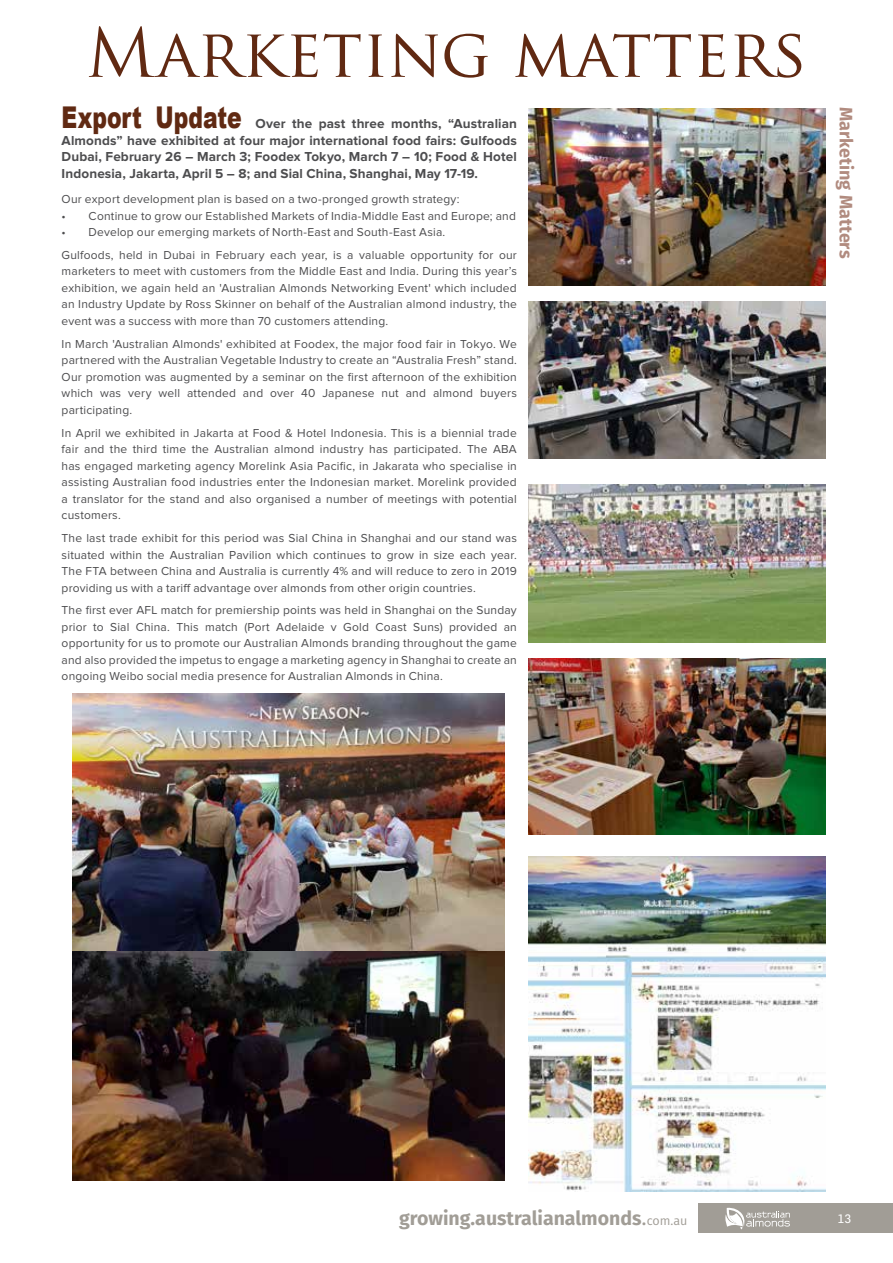
<style>
.page{position:relative;width:893px;height:1263px;background:#fff}
.page>*{position:absolute;margin:0;border:0;box-sizing:border-box;transform-origin:0 0}
.t1{font:66px "Trajan Pro";color:#602912}
.t2{font:900 30px "Arial";color:#602912;scale:.73 1}
.t3{font:700 19.5px "Fira Sans";color:#a19d96}
.t4{font:700 18px "Fira Sans";color:#b18b7f}
.t5{font:700 13.5px/16.5px "Proxima Nova";letter-spacing:.01em;color:#4d4d4f;text-align:justify}
.t6{font:12px/16.5px "Proxima Nova";letter-spacing:.015em;color:#4d4d4f;text-align:justify}
.t7{font:12px "Flama";color:#fff}
.s1{font-weight:400;font-size:22.5px}
.s2{font-weight:400;font-size:12.6px}
</style>
<div class="page">
<div style="left:698px;top:1204px;width:195px;height:29px;background:#a19d96"></div>
<svg style="left:725px;top:1207px;width:65px;height:22px"></svg>
<img style="left:72px;top:694px;width:433px;height:486px">
<img style="left:529px;top:109px;width:296px;height:176px">
<img style="left:529px;top:485px;width:296px;height:157px">
<img style="left:529px;top:659px;width:296px;height:176px">
<img style="left:529px;top:856px;width:296px;height:335px">
<img style="left:529px;top:302px;width:296px;height:157px">
<h1 class="t1" style="left:86px;top:11px;width:723px">Marketing matters</h1>
<h2 class="t2" style="left:62px;top:96px;width:248px">Export Update</h2>
<p class="t5" style="left:62px;top:116px;width:457px;text-indent:194px">Over the past three months, “Australian Almonds” have exhibited at four major international food fairs: Gulfoods Dubai, February 26 – March 3; Foodex Tokyo, March 7 – 10; Food &amp; Hotel Indonesia, Jakarta, April 5 – 8; and Sial China, Shanghai, May 17-19.</p>
<p class="t6" style="left:62px;top:191px;width:399px">Our export development plan is based on a two-pronged growth strategy:</p>
<p class="t6" style="left:62px;top:208px;width:456px">• Continue to grow our Established Markets of India-Middle East and Europe; and</p>
<p class="t6" style="left:62px;top:221px;width:457px;line-height:22.8px">• Develop our emerging markets of North-East and South-East Asia.<br>Gulfoods, held in Dubai in February each year, is a valuable opportunity for our</p>
<p class="t6" style="left:62px;top:264px;width:457px">marketers to meet with customers from the Middle East and India. During this year’s exhibition, we again held an 'Australian Almonds Networking Event' which included an Industry Update by Ross Skinner on behalf of the Australian almond industry, the event was a success with more than 70 customers attending.</p>
<p class="t6" style="left:62px;top:336px;width:457px">In March 'Australian Almonds' exhibited at Foodex, the major food fair in Tokyo. We partnered with the Australian Vegetable Industry to create an “Australia Fresh” stand.<br>Our promotion was augmented by a seminar on the first afternoon of the exhibition which was very well attended and over 40 Japanese nut and almond buyers participating.</p>
<p class="t6" style="left:62px;top:425px;width:457px">In April we exhibited in Jakarta at Food &amp; Hotel Indonesia. This is a biennial trade fair and the third time the Australian almond industry has participated. The ABA has engaged marketing agency Morelink Asia Pacific, in Jakarata who specialise in assisting Australian food industries enter the Indonesian market. Morelink provided a translator for the stand and also organised a number of meetings with potential customers.</p>
<p class="t6" style="left:62px;top:530px;width:457px">The last trade exhibit for this period was Sial China in Shanghai and our stand was situated within the Australian Pavilion which continues to grow in size each year.<br>The FTA between China and Australia is currently 4% and will reduce to zero in 2019 providing us with a tariff advantage over almonds from other origin countries.</p>
<p class="t6" style="left:62px;top:603px;width:457px">The first ever AFL match for premiership points was held in Shanghai on the Sunday prior to Sial China. This match (Port Adelaide v Gold Coast Suns) provided an opportunity for us to promote our Australian Almonds branding throughout the game and also provided the impetus to engage a marketing agency in Shanghai to create an ongoing Weibo social media presence for Australian Almonds in China.</p>
<h3 class="t4" style="left:861px;top:107px;width:153px;rotate:90deg">Marketing Matters</h3>
<h3 class="t3" style="left:399px;top:1201px;width:290px">growing.australianalmonds<span class="s1">.</span><span class="s2">com.au</span></h3>
<p class="t7" style="left:838px;top:1211px;width:15px">13</p>
</div>
